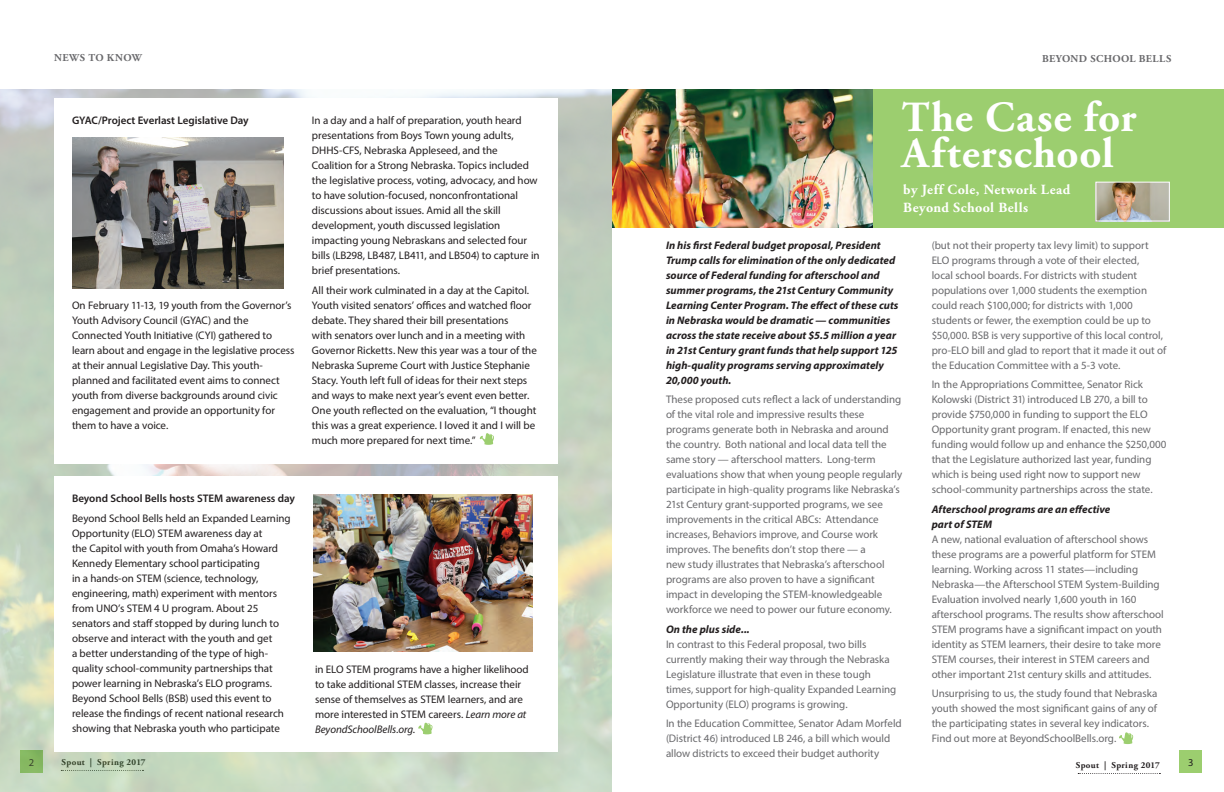
<style>
.page{position:relative;width:1224px;height:792px;background:#fff}
.page>*{position:absolute;margin:0;border:0;box-sizing:border-box;transform-origin:0 0}
.t1{font:700 43px/36px "Adobe Garamond Pro";letter-spacing:.02em;color:#fff}
.t2{font:700 14px/18.5px "Adobe Garamond Pro";letter-spacing:.035em;color:#fff}
.t3{font:11px/15px "Myriad Pro";letter-spacing:-.005em;color:#69696c}
.t4{font:11px/15px "Myriad Pro";letter-spacing:-.005em;color:#231f20}
.t5{font:italic 700 11px/15px "Myriad Pro";letter-spacing:.005em;color:#231f20}
.t6{font:600 11px "Myriad Pro";color:#231f20}
.t7{font:700 10.5px "Adobe Garamond Pro";letter-spacing:.035em;color:#69696c}
.t8{font:10.5px "Myriad Pro";color:#231f20}
.t9{font:700 9px "Adobe Garamond Pro";letter-spacing:.04em;color:#231f20}
.s1{font-style:italic}
</style>
<div class="page">
<div style="left:1180px;top:751px;width:22px;height:22px;background:#9cce6f"></div>
<svg style="left:1078px;top:773px;width:82px;height:1px"></svg>
<img style="left:0;top:89px;width:612px;height:703px">
<div style="left:54px;top:476px;width:504px;height:276px;background:#fff"></div>
<div style="left:54px;top:98px;width:504px;height:365px;background:#fff"></div>
<img style="left:72px;top:138px;width:212px;height:151px">
<img style="left:314px;top:494px;width:219px;height:157px">
<div style="left:871px;top:89px;width:353px;height:139px;background:#9cce6f"></div>
<img style="left:612px;top:89px;width:261px;height:139px">
<img style="left:1098px;top:184px;width:70px;height:35px">
<div style="left:1096px;top:182px;width:74px;height:39px;border:1px solid #fff"></div>
<svg style="left:480px;top:433px;width:14px;height:12px"></svg>
<svg style="left:418px;top:723px;width:15px;height:11px"></svg>
<svg style="left:1119px;top:732px;width:15px;height:12px"></svg>
<p class="t7" style="left:54px;top:51px;width:89px">NEWS TO KNOW</p>
<p class="t7" style="left:1042px;top:52px;width:131px">BEYOND SCHOOL BELLS</p>
<h1 class="t1" style="left:902px;top:100px;width:236px">The Case for<br>Afterschool</h1>
<p class="t4" style="left:312px;top:113px;width:229px">In a day and a half of preparation, youth heard presentations from Boys Town young adults, DHHS-CFS, Nebraska Appleseed, and the Coalition for a Strong Nebraska. Topics included the legislative process, voting, advocacy, and how to have solution-focused, nonconfrontational discussions about issues. Amid all the skill development, youth discussed legislation impacting young Nebraskans and selected four bills (LB298, LB487, LB411, and LB504) to capture in brief presentations.</p>
<p class="t4" style="left:312px;top:282px;width:226px">All their work culminated in a day at the Capitol.<br>Youth visited senators’ offices and watched floor debate. They shared their bill presentations<br>with senators over lunch and in a meeting with Governor Ricketts. New this year was a tour of the Nebraska Supreme Court with Justice Stephanie Stacy. Youth left full of ideas for their next steps and ways to make next year’s event even better.<br>One youth reflected on the evaluation, “I thought this was a great experience. I loved it and I will be much more prepared for next time.”</p>
<p class="t6" style="left:72px;top:114px;width:178px">GYAC/Project Everlast Legislative Day</p>
<p class="t2" style="left:903px;top:180px;width:169px">by Jeff Cole, Network Lead<br>Beyond School Bells</p>
<p class="t5" style="left:666px;top:237px;width:234px">In his first Federal budget proposal, President Trump calls for elimination of the only dedicated source of Federal funding for afterschool and summer programs, the 21st Century Community Learning Center Program. The effect of these cuts in Nebraska would be dramatic — communities across the state receive about $5.5 million a year in 21st Century grant funds that help support 125 high-quality programs serving approximately 20,000 youth.</p>
<p class="t3" style="left:666px;top:392px;width:238px">These proposed cuts reflect a lack of understanding of the vital role and impressive results these programs generate both in Nebraska and around the country. Both national and local data tell the same story — afterschool matters. Long-term evaluations show that when young people regularly participate in high-quality programs like Nebraska’s 21st Century grant-supported programs, we see improvements in the critical ABCs: Attendance increases, Behaviors improve, and Course work improves. The benefits don’t stop there — a<br>new study illustrates that Nebraska’s afterschool programs are also proven to have a significant impact in developing the STEM-knowledgeable workforce we need to power our future economy.</p>
<p class="t5" style="left:666px;top:621px;width:85px">On the plus side...</p>
<p class="t3" style="left:666px;top:636px;width:232px">In contrast to this Federal proposal, two bills currently making their way through the Nebraska Legislature illustrate that even in these tough times, support for high-quality Expanded Learning Opportunity (ELO) programs is growing.</p>
<p class="t3" style="left:666px;top:716px;width:237px">In the Education Committee, Senator Adam Morfeld (District 46) introduced LB 246, a bill which would allow districts to exceed their budget authority</p>
<p class="t3" style="left:932px;top:237px;width:236px">(but not their property tax levy limit) to support ELO programs through a vote of their elected,<br>local school boards. For districts with student populations over 1,000 students the exemption could reach $100,000; for districts with 1,000 students or fewer, the exemption could be up to $50,000. BSB is very supportive of this local control, pro-ELO bill and glad to report that it made it out of the Education Committee with a 5-3 vote.</p>
<p class="t3" style="left:932px;top:377px;width:236px">In the Appropriations Committee, Senator Rick Kolowski (District 31) introduced LB 270, a bill to provide $750,000 in funding to support the ELO Opportunity grant program. If enacted, this new funding would follow up and enhance the $250,000 that the Legislature authorized last year, funding which is being used right now to support new school-community partnerships across the state.</p>
<p class="t5" style="left:932px;top:501px;width:180px">Afterschool programs are an effective part of STEM</p>
<p class="t3" style="left:932px;top:531px;width:234px">A new, national evaluation of afterschool shows these programs are a powerful platform for STEM learning. Working across 11 states—including Nebraska—the Afterschool STEM System-Building Evaluation involved nearly 1,600 youth in 160 afterschool programs. The results show afterschool STEM programs have a significant impact on youth identity as STEM learners, their desire to take more STEM courses, their interest in STEM careers and other important 21st century skills and attitudes.</p>
<p class="t3" style="left:932px;top:686px;width:227px">Unsurprising to us, the study found that Nebraska youth showed the most significant gains of any of the participating states in several key indicators.<br>Find out more at BeyondSchoolBells.org.</p>
<p class="t4" style="left:72px;top:297px;width:224px">On February 11-13, 19 youth from the Governor’s Youth Advisory Council (GYAC) and the Connected Youth Initiative (CYI) gathered to learn about and engage in the legislative process at their annual Legislative Day. This youth&shy;planned and facilitated event aims to connect youth from diverse backgrounds around civic engagement and provide an opportunity for them to have a voice.</p>
<p class="t6" style="left:72px;top:492px;width:224px">Beyond School Bells hosts STEM awareness day</p>
<p class="t4" style="left:72px;top:511px;width:220px">Beyond School Bells held an Expanded Learning Opportunity (ELO) STEM awareness day at<br>the Capitol with youth from Omaha’s Howard Kennedy Elementary school participating<br>in a hands-on STEM (science, technology, engineering, math) experiment with mentors from UNO’s STEM 4 U program. About 25 senators and staff stopped by during lunch to observe and interact with the youth and get<br>a better understanding of the type of high&shy;quality school-community partnerships that power learning in Nebraska’s ELO programs.<br>Beyond School Bells (BSB) used this event to release the findings of recent national research showing that Nebraska youth who participate</p>
<p class="t4" style="left:315px;top:662px;width:215px">in ELO STEM programs have a higher likelihood to take additional STEM classes, increase their sense of themselves as STEM learners, and are more interested in STEM careers. <span class="s1">Learn more at BeyondSchoolBells.org.</span></p>
<p class="t8" style="left:29px;top:756px;width:7px">2</p>
<p class="t9" style="left:62px;top:756px;width:86px">Spout | Spring 2017</p>
<p class="t9" style="left:1076px;top:760px;width:86px">Spout | Spring 2017</p>
<p class="t8" style="left:1188px;top:756px;width:7px">3</p>
</div>
